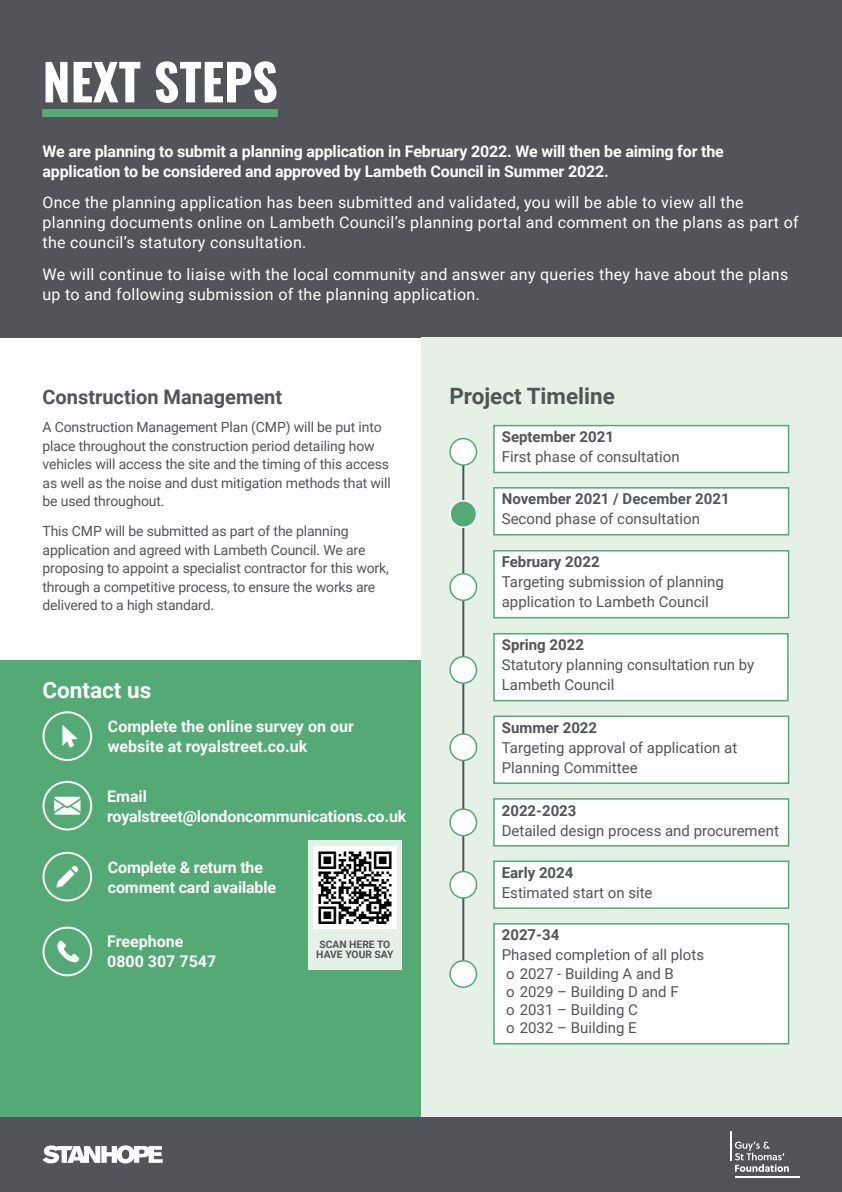
<style>
.page{position:relative;width:842px;height:1192px;background:#fff}
.page>*{position:absolute;margin:0;border:0;box-sizing:border-box;transform-origin:0 0}
.t1{font:700 50px "Oswald";color:#fff}
.t2{font:700 22.5px "Roboto";color:#525459}
.t3{font:700 22.5px "Roboto";color:#fff}
.t4{font:700 20px "Roboto";color:#525459}
.t5{font:16px/20px "Roboto";letter-spacing:.02em;color:#fff}
.t6{font:700 16px/20px "Roboto";letter-spacing:-.01em;color:#fff}
.t7{font:15px/18.2px "Roboto";color:#525459}
.t8{font:700 15px "Roboto";color:#525459}
.t9{font:14px/18.5px "Roboto";letter-spacing:-.01em;color:#525459}
.t10{font:700 10.3px/10.3px "Roboto";color:#525459;text-align:center}
</style>
<div class="page">
<div style="left:0;top:1117px;width:842px;height:75px;background:#525459"></div>
<svg style="left:43px;top:1145px;width:120px;height:18px"></svg>
<hr style="left:735px;top:1177px;width:64px;height:1px;background:#fff">
<hr style="left:730px;top:1131px;width:2px;height:29px;background:#fff">
<svg style="left:735px;top:1142px;width:54px;height:30px"></svg>
<div style="left:0;top:0;width:842px;height:337px;background:#525459"></div>
<div style="left:43px;top:109px;width:235px;height:8px;background:#53aa74"></div>
<div style="left:421px;top:337px;width:421px;height:780px;background:#e5f0e6"></div>
<div style="left:0;top:660px;width:421px;height:457px;background:#53aa74"></div>
<div style="left:43px;top:781px;width:49px;height:50px;border:2px solid #fff;border-radius:50%"></div>
<svg style="left:54px;top:797px;width:26px;height:18px"></svg>
<div style="left:43px;top:711px;width:49px;height:50px;border:2px solid #fff;border-radius:50%"></div>
<svg style="left:62px;top:725px;width:16px;height:23px"></svg>
<div style="left:43px;top:927px;width:49px;height:49px;border:2px solid #fff;border-radius:50%"></div>
<svg style="left:57px;top:940px;width:22px;height:23px"></svg>
<div style="left:43px;top:852px;width:49px;height:49px;border:2px solid #fff;border-radius:50%"></div>
<svg style="left:56px;top:866px;width:22px;height:22px"></svg>
<div style="left:308px;top:841px;width:93px;height:93px;background:#e5f0e6"></div>
<img style="left:313px;top:846px;width:83px;height:83px">
<div style="left:308px;top:934px;width:93px;height:35px;background:#e5f0e6"></div>
<hr style="left:462px;top:449px;width:2px;height:525px;background:#525459">
<div style="left:494px;top:426px;width:294px;height:47px;background:#fff"></div>
<div style="left:493px;top:425px;width:296px;height:48px;border:2px solid #53aa74"></div>
<div style="left:450px;top:439px;width:26px;height:26px;background:#fff;border-radius:50%"></div>
<div style="left:449px;top:438px;width:28px;height:28px;border:2px solid #53aa74;border-radius:50%"></div>
<div style="left:494px;top:488px;width:294px;height:47px;background:#fff"></div>
<div style="left:493px;top:487px;width:296px;height:48px;border:2px solid #53aa74"></div>
<div style="left:494px;top:551px;width:294px;height:67px;background:#fff"></div>
<div style="left:493px;top:550px;width:296px;height:68px;border:2px solid #53aa74"></div>
<div style="left:450px;top:501px;width:26px;height:26px;background:#53aa74;border-radius:50%"></div>
<div style="left:449px;top:500px;width:28px;height:28px;border:2px solid #fff;border-radius:50%"></div>
<div style="left:450px;top:574px;width:26px;height:26px;background:#fff;border-radius:50%"></div>
<div style="left:449px;top:573px;width:28px;height:28px;border:2px solid #53aa74;border-radius:50%"></div>
<div style="left:494px;top:634px;width:294px;height:67px;background:#fff"></div>
<div style="left:493px;top:633px;width:296px;height:68px;border:2px solid #53aa74"></div>
<div style="left:450px;top:657px;width:26px;height:26px;background:#fff;border-radius:50%"></div>
<div style="left:449px;top:656px;width:28px;height:28px;border:2px solid #53aa74;border-radius:50%"></div>
<div style="left:494px;top:799px;width:294px;height:47px;background:#fff"></div>
<div style="left:493px;top:798px;width:296px;height:49px;border:2px solid #53aa74"></div>
<div style="left:494px;top:861px;width:294px;height:47px;background:#fff"></div>
<div style="left:493px;top:861px;width:296px;height:48px;border:2px solid #53aa74"></div>
<div style="left:450px;top:809px;width:26px;height:27px;background:#fff;border-radius:50%"></div>
<div style="left:449px;top:808px;width:28px;height:28px;border:2px solid #53aa74;border-radius:50%"></div>
<div style="left:450px;top:872px;width:26px;height:26px;background:#fff;border-radius:50%"></div>
<div style="left:449px;top:871px;width:28px;height:28px;border:2px solid #53aa74;border-radius:50%"></div>
<div style="left:494px;top:716px;width:294px;height:67px;background:#fff"></div>
<div style="left:493px;top:716px;width:296px;height:68px;border:2px solid #53aa74"></div>
<div style="left:450px;top:734px;width:26px;height:26px;background:#fff;border-radius:50%"></div>
<div style="left:449px;top:733px;width:28px;height:28px;border:2px solid #53aa74;border-radius:50%"></div>
<div style="left:494px;top:924px;width:294px;height:120px;background:#fff"></div>
<div style="left:493px;top:923px;width:296px;height:121px;border:2px solid #53aa74"></div>
<div style="left:450px;top:961px;width:26px;height:26px;background:#fff;border-radius:50%"></div>
<div style="left:449px;top:960px;width:28px;height:28px;border:2px solid #53aa74;border-radius:50%"></div>
<h1 class="t1" style="left:43px;top:56px;width:237px">NEXT STEPS</h1>
<p class="t6" style="left:43px;top:141px;width:683px">We are planning to submit a planning application in February 2022. We will then be aiming for the application to be considered and approved by Lambeth Council in Summer 2022.</p>
<p class="t5" style="left:43px;top:192px;width:758px">Once the planning application has been submitted and validated, you will be able to view all the planning documents online on Lambeth Council’s planning portal and comment on the plans as part of the council’s statutory consultation.</p>
<p class="t5" style="left:43px;top:263px;width:747px">We will continue to liaise with the local community and answer any queries they have about the plans up to and following submission of the planning application.</p>
<h3 class="t4" style="left:43px;top:383px;width:241px">Construction Management</h3>
<p class="t9" style="left:43px;top:417px;width:350px">A Construction Management Plan (CMP) will be put into place throughout the construction period detailing how vehicles will access the site and the timing of this access as well as the noise and dust mitigation methods that will be used throughout.</p>
<p class="t9" style="left:43px;top:521px;width:348px">This CMP will be submitted as part of the planning application and agreed with Lambeth Council. We are proposing to appoint a specialist contractor for this work, through a competitive process, to ensure the works are delivered to a high standard.</p>
<h2 class="t3" style="left:43px;top:675px;width:110px">Contact us</h2>
<p class="t6" style="left:108px;top:716px;width:247px">Complete the online survey on our website at royalstreet.co.uk</p>
<p class="t6" style="left:107px;top:785px;width:301px">Email royalstreet@londoncommunications.co.uk</p>
<p class="t6" style="left:108px;top:856px;width:170px">Complete &amp; return the comment card available</p>
<p class="t6" style="left:107px;top:931px;width:110px">Freephone<br>0800 307 7547</p>
<p class="t10" style="left:316px;top:939px;width:79px">SCAN HERE TO<br>HAVE YOUR SAY</p>
<h2 class="t2" style="left:449px;top:380px;width:167px">Project Timeline</h2>
<p class="t8" style="left:502px;top:426px;width:114px">September 2021</p>
<p class="t7" style="left:502px;top:447px;width:179px">First phase of consultation</p>
<p class="t8" style="left:502px;top:489px;width:229px">November 2021 / December 2021</p>
<p class="t7" style="left:502px;top:509px;width:200px">Second phase of consultation</p>
<p class="t8" style="left:502px;top:552px;width:99px">February 2022</p>
<p class="t7" style="left:502px;top:571px;width:224px;line-height:20px">Targeting submission of planning application to Lambeth Council</p>
<p class="t8" style="left:502px;top:634px;width:84px">Spring 2022</p>
<p class="t7" style="left:502px;top:654px;width:254px;line-height:20px">Statutory planning consultation run by<br>Lambeth Council</p>
<p class="t8" style="left:502px;top:717px;width:97px">Summer 2022</p>
<p class="t7" style="left:502px;top:737px;width:237px;line-height:20px">Targeting approval of application at<br>Planning Committee</p>
<p class="t8" style="left:502px;top:800px;width:76px">2022-2023</p>
<p class="t7" style="left:502px;top:820px;width:279px">Detailed design process and procurement</p>
<p class="t8" style="left:502px;top:862px;width:73px">Early 2024</p>
<p class="t7" style="left:502px;top:883px;width:152px">Estimated start on site</p>
<p class="t8" style="left:502px;top:925px;width:59px">2027-34</p>
<p class="t7" style="left:502px;top:945px;width:204px">Phased completion of all plots o 2027 - Building A and B<br>o 2029 – Building D and F<br>o 2031 – Building C<br>o 2032 – Building E</p>
</div>
